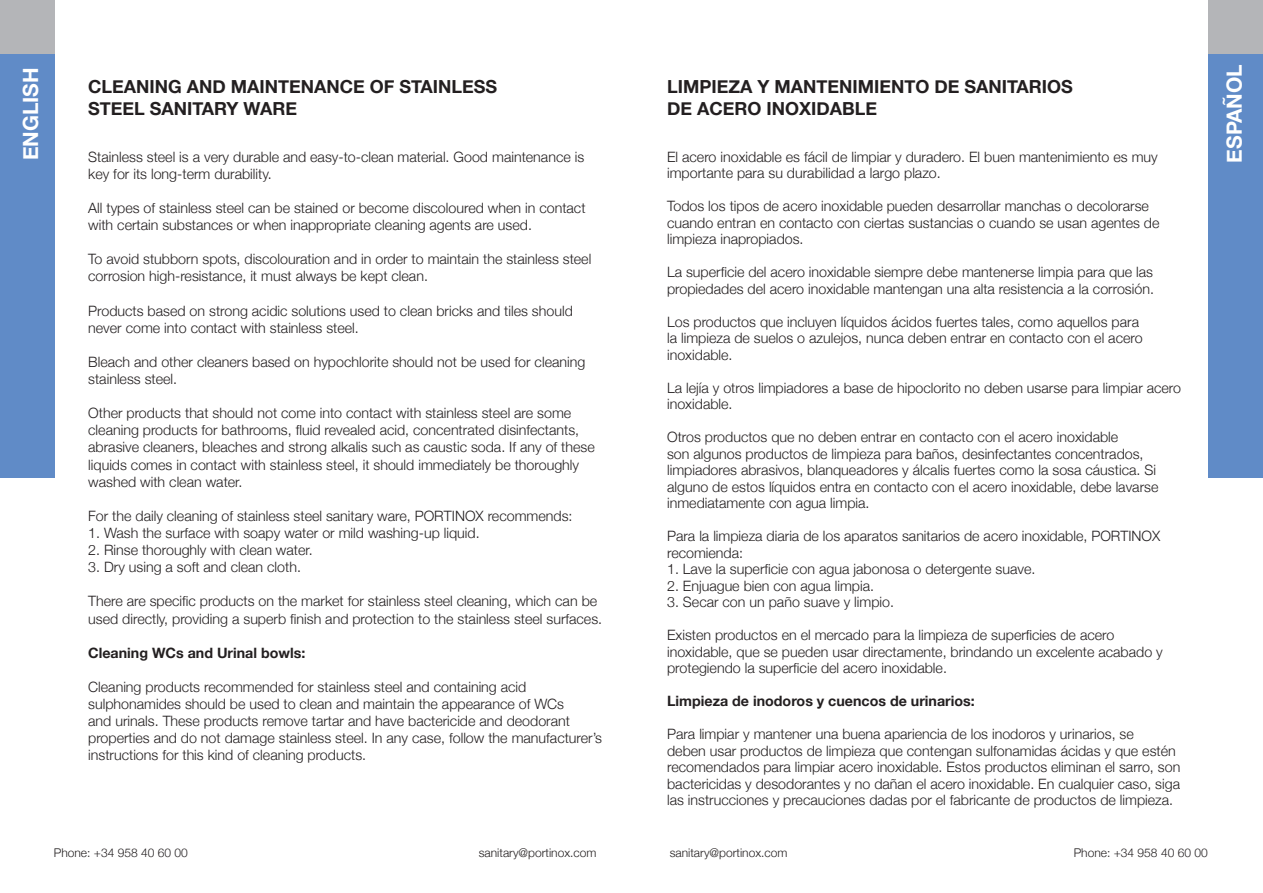
<style>
.page{position:relative;width:1263px;height:893px;background:#fff}
.page>*{position:absolute;margin:0;border:0;box-sizing:border-box;transform-origin:0 0}
.t1{font:700 21px "Helvetica Neue";color:#fff}
.t2{font:700 18px/21.6px "Helvetica Neue";color:#231f20}
.t3{font:300 14.25px/16.5px "Helvetica Neue";color:#231f20}
.t4{font:700 14.25px "Helvetica Neue";color:#231f20}
.t5{font:300 12px "Helvetica Neue";color:#231f20}
</style>
<div class="page">
<div style="left:0;top:0;width:54px;height:54px;background:#b4b5b8"></div>
<div style="left:0;top:54px;width:54px;height:423px;background:#608bc7"></div>
<div style="left:1209px;top:0;width:54px;height:54px;background:#b4b5b8"></div>
<div style="left:1209px;top:54px;width:54px;height:423px;background:#608bc7"></div>
<h1 class="t1" style="left:18px;top:160px;width:94px;rotate:-90deg">ENGLISH</h1>
<p class="t2" style="left:88px;top:76px;width:411px">CLEANING AND MAINTENANCE OF STAINLESS<br>STEEL SANITARY WARE</p>
<p class="t3" style="left:88px;top:148px;width:497px;line-height:17.1px">Stainless steel is a very durable and easy-to-clean material. Good maintenance is key for its long-term durability.</p>
<p class="t3" style="left:88px;top:199px;width:499px;line-height:17.1px">All types of stainless steel can be stained or become discoloured when in contact with certain substances or when inappropriate cleaning agents are used.</p>
<p class="t3" style="left:88px;top:250px;width:505px;line-height:17.1px">To avoid stubborn spots, discolouration and in order to maintain the stainless steel corrosion high-resistance, it must always be kept clean.</p>
<p class="t3" style="left:88px;top:302px;width:486px;line-height:17.1px">Products based on strong acidic solutions used to clean bricks and tiles should never come into contact with stainless steel.</p>
<p class="t3" style="left:88px;top:353px;width:499px;line-height:17.1px">Bleach and other cleaners based on hypochlorite should not be used for cleaning stainless steel.</p>
<p class="t3" style="left:88px;top:404px;width:508px;line-height:17.1px">Other products that should not come into contact with stainless steel are some cleaning products for bathrooms, fluid revealed acid, concentrated disinfectants, abrasive cleaners, bleaches and strong alkalis such as caustic soda. If any of these liquids comes in contact with stainless steel, it should immediately be thoroughly washed with clean water.</p>
<p class="t3" style="left:88px;top:507px;width:486px">For the daily cleaning of stainless steel sanitary ware, PORTINOX recommends:</p>
<p class="t3" style="left:88px;top:524px;width:393px">1. Wash the surface with soapy water or mild washing-up liquid.</p>
<p class="t3" style="left:88px;top:541px;width:226px">2. Rinse thoroughly with clean water.</p>
<p class="t3" style="left:88px;top:559px;width:214px">3. Dry using a soft and clean cloth.</p>
<p class="t3" style="left:88px;top:592px;width:515px;line-height:17.1px">There are specific products on the market for stainless steel cleaning, which can be used directly, providing a superb finish and protection to the stainless steel surfaces.</p>
<p class="t4" style="left:88px;top:644px;width:219px">Cleaning WCs and Urinal bowls:</p>
<p class="t3" style="left:88px;top:678px;width:515px;line-height:17.1px">Cleaning products recommended for stainless steel and containing acid sulphonamides should be used to clean and maintain the appearance of WCs<br>and urinals. These products remove tartar and have bactericide and deodorant properties and do not damage stainless steel. In any case, follow the manufacturer’s instructions for this kind of cleaning products.</p>
<p class="t2" style="left:667px;top:76px;width:407px">LIMPIEZA Y MANTENIMIENTO DE SANITARIOS<br>DE ACERO INOXIDABLE</p>
<p class="t3" style="left:667px;top:148px;width:492px">El acero inoxidable es fácil de limpiar y duradero. El buen mantenimiento es muy</p>
<p class="t3" style="left:667px;top:165px;width:275px">importante para su durabilidad a largo plazo.</p>
<p class="t3" style="left:667px;top:198px;width:494px">Todos los tipos de acero inoxidable pueden desarrollar manchas o decolorarse cuando entran en contacto con ciertas sustancias o cuando se usan agentes de limpieza inapropiados.</p>
<p class="t3" style="left:667px;top:264px;width:488px">La superficie del acero inoxidable siempre debe mantenerse limpia para que las propiedades del acero inoxidable mantengan una alta resistencia a la corrosión.</p>
<p class="t3" style="left:667px;top:313px;width:477px">Los productos que incluyen líquidos ácidos fuertes tales, como aquellos para la limpieza de suelos o azulejos, nunca deben entrar en contacto con el acero inoxidable.</p>
<p class="t3" style="left:667px;top:379px;width:515px">La lejía y otros limpiadores a base de hipoclorito no deben usarse para limpiar acero inoxidable.</p>
<p class="t3" style="left:667px;top:429px;width:493px">Otros productos que no deben entrar en contacto con el acero inoxidable<br>son algunos productos de limpieza para baños, desinfectantes concentrados, limpiadores abrasivos, blanqueadores y álcalis fuertes como la sosa cáustica. Si alguno de estos líquidos entra en contacto con el acero inoxidable, debe lavarse inmediatamente con agua limpia.</p>
<p class="t3" style="left:667px;top:528px;width:495px">Para la limpieza diaria de los aparatos sanitarios de acero inoxidable, PORTINOX recomienda:</p>
<p class="t3" style="left:667px;top:561px;width:370px">1. Lave la superficie con agua jabonosa o detergente suave.</p>
<p class="t3" style="left:667px;top:577px;width:208px">2. Enjuague bien con agua limpia.</p>
<p class="t3" style="left:667px;top:594px;width:229px">3. Secar con un paño suave y limpio.</p>
<p class="t3" style="left:667px;top:627px;width:497px">Existen productos en el mercado para la limpieza de superficies de acero inoxidable, que se pueden usar directamente, brindando un excelente acabado y protegiendo la superficie del acero inoxidable.</p>
<p class="t4" style="left:667px;top:692px;width:309px">Limpieza de inodoros y cuencos de urinarios:</p>
<p class="t3" style="left:667px;top:726px;width:515px">Para limpiar y mantener una buena apariencia de los inodoros y urinarios, se<br>deben usar productos de limpieza que contengan sulfonamidas ácidas y que estén recomendados para limpiar acero inoxidable. Estos productos eliminan el sarro, son bactericidas y desodorantes y no dañan el acero inoxidable. En cualquier caso, siga las instrucciones y precauciones dadas por el fabricante de productos de limpieza.</p>
<h1 class="t1" style="left:1221px;top:163px;width:100px;rotate:-90deg">ESPAÑOL</h1>
<p class="t5" style="left:54px;top:845px;width:135px">Phone: +34 958 40 60 00</p>
<p class="t5" style="left:479px;top:845px;width:119px">sanitary@portinox.com</p>
<p class="t5" style="left:670px;top:845px;width:119px">sanitary@portinox.com</p>
<p class="t5" style="left:1074px;top:845px;width:135px">Phone: +34 958 40 60 00</p>
</div>
